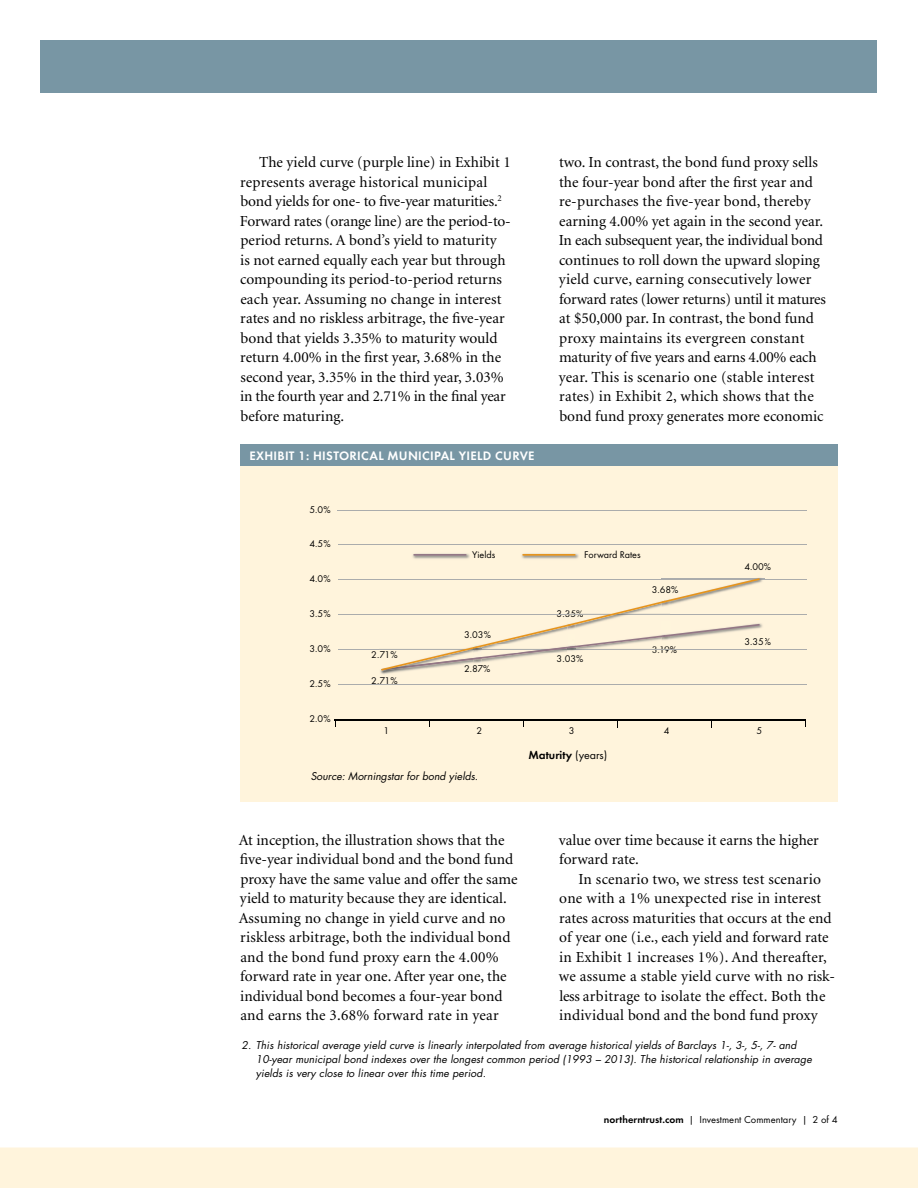
<style>
.page{position:relative;width:918px;height:1188px;background:#fff}
.page>*{position:absolute;margin:0;border:0;box-sizing:border-box;transform-origin:0 0}
.t1{font:15.3px/19.5px "Minion";color:#000}
.t2{font:700 12.75px "Function";letter-spacing:.025em;color:#fff}
.t3{font:700 12px "Function";color:#000}
.t4{font:italic 10.5px/13.8px "Futura";letter-spacing:.01em;color:#000}
.t5{font:10.5px "Function";color:#000}
.t6{font:10.2px "Function";color:#000}
.s1{font-weight:400}
.s2{font-weight:700}
</style>
<div class="page">
<div style="left:40px;top:40px;width:838px;height:53px;background:#7896a4"></div>
<div style="left:240px;top:461px;width:598px;height:341px;background:#fff4dc"></div>
<hr style="left:337px;top:510px;width:470px;height:1px;background:#abacac">
<hr style="left:335px;top:719px;width:471px;height:1px;background:#000">
<svg style="left:335px;top:720px;width:12px;height:7px"></svg>
<hr style="left:338px;top:684px;width:469px;height:1px;background:#abacac">
<hr style="left:338px;top:649px;width:468px;height:1px;background:#abacac">
<hr style="left:338px;top:614px;width:468px;height:1px;background:#abacac">
<hr style="left:338px;top:579px;width:469px;height:1px;background:#abacac">
<hr style="left:338px;top:544px;width:469px;height:1px;background:#abacac">
<img style="left:380px;top:670px;width:25px;height:4px">
<svg style="left:381px;top:578px;width:379px;height:93px"></svg>
<img style="left:412px;top:553px;width:58px;height:6px">
<hr style="left:413px;top:554px;width:54px;height:2px;background:#937785">
<img style="left:521px;top:553px;width:58px;height:6px">
<hr style="left:522px;top:554px;width:54px;height:2px;background:#e6941d">
<div style="left:240px;top:444px;width:598px;height:22px;background:#7896a4"></div>
<div style="left:0;top:1148px;width:918px;height:40px;background:#fff4dc"></div>
<p class="t1" style="left:240px;top:153px;width:272px;text-indent:19px">The yield curve (purple line) in Exhibit 1 represents average historical municipal bond yields for one- to five-year maturities.<sup>2<br></sup>Forward rates (orange line) are the period-to&shy;period returns. A bond’s yield to maturity<br>is not earned equally each year but through compounding its period-to-period returns each year. Assuming no change in interest rates and no riskless arbitrage, the five-year bond that yields 3.35% to maturity would return 4.00% in the first year, 3.68% in the second year, 3.35% in the third year, 3.03% in the fourth year and 2.71% in the final year before maturing.</p>
<p class="t2" style="left:249px;top:448px;width:287px">EXHIBIT 1: HISTORICAL MUNICIPAL YIELD CURVE</p>
<p class="t6" style="left:310px;top:504px;width:23px">5.0%</p>
<p class="t6" style="left:310px;top:538px;width:23px">4.5%</p>
<p class="t1" style="left:559px;top:153px;width:269px">two. In contrast, the bond fund proxy sells the four-year bond after the first year and re-purchases the five-year bond, thereby earning 4.00% yet again in the second year.<br>In each subsequent year, the individual bond continues to roll down the upward sloping yield curve, earning consecutively lower forward rates (lower returns) until it matures at $50,000 par. In contrast, the bond fund proxy maintains its evergreen constant maturity of five years and earns 4.00% each year. This is scenario one (stable interest rates) in Exhibit 2, which shows that the bond fund proxy generates more economic</p>
<p class="t6" style="left:310px;top:573px;width:23px">4.0%</p>
<p class="t6" style="left:310px;top:608px;width:23px">3.5%</p>
<p class="t6" style="left:310px;top:643px;width:23px">3.0%</p>
<p class="t6" style="left:310px;top:678px;width:23px">2.5%</p>
<p class="t6" style="left:310px;top:713px;width:23px">2.0%</p>
<p class="t6" style="left:371px;top:649px;width:28px">2.71%</p>
<p class="t6" style="left:371px;top:675px;width:28px">2.71%</p>
<p class="t6" style="left:472px;top:549px;width:25px">Yields</p>
<p class="t6" style="left:584px;top:549px;width:58px">Forward Rates</p>
<p class="t6" style="left:464px;top:629px;width:28px">3.03%</p>
<p class="t6" style="left:464px;top:663px;width:28px">2.87%</p>
<p class="t6" style="left:557px;top:608px;width:28px">3.35%</p>
<p class="t6" style="left:557px;top:653px;width:28px">3.03%</p>
<p class="t6" style="left:652px;top:584px;width:28px">3.68%</p>
<p class="t6" style="left:652px;top:644px;width:27px">3.19%</p>
<p class="t6" style="left:744px;top:561px;width:28px">4.00%</p>
<p class="t6" style="left:750px;top:636px;width:23px">. %</p>
<p class="t6" style="left:744px;top:636px;width:21px">335</p>
<p class="t6" style="left:383px;top:725px;width:7px">1</p>
<p class="t6" style="left:476px;top:725px;width:7px">2</p>
<p class="t6" style="left:569px;top:725px;width:7px">3</p>
<p class="t6" style="left:664px;top:725px;width:7px">4</p>
<p class="t6" style="left:757px;top:725px;width:7px">5</p>
<p class="t3" style="left:528px;top:748px;width:80px">MATURITY <span class="s1">(years)</span></p>
<p class="t4" style="left:311px;top:769px;width:169px">Source: Morningstar for bond yields.</p>
<p class="t1" style="left:239px;top:831px;width:280px">At inception, the illustration shows that the five-year individual bond and the bond fund proxy have the same value and offer the same yield to maturity because they are identical.<br>Assuming no change in yield curve and no riskless arbitrage, both the individual bond and the bond fund proxy earn the 4.00% forward rate in year one. After year one, the individual bond becomes a four-year bond and earns the 3.68% forward rate in year</p>
<p class="t1" style="left:559px;top:831px;width:262px">value over time because it earns the higher forward rate.</p>
<p class="t1" style="left:559px;top:870px;width:278px;text-indent:19px">In scenario two, we stress test scenario one with a 1% unexpected rise in interest rates across maturities that occurs at the end of year one (i.e., each yield and forward rate in Exhibit 1 increases 1%). And thereafter, we assume a stable yield curve with no risk&shy;less arbitrage to isolate the effect. Both the individual bond and the bond fund proxy</p>
<p class="t4" style="left:256px;top:1038px;width:557px;text-indent:-14px">2. This historical average yield curve is linearly interpolated from average historical yields of Barclays 1-, 3-, 5-, 7- and<br>10-year municipal bond indexes over the longest common period (1993 – 2013). The historical relationship in average yields is very close to linear over this time period.</p>
<p class="t5" style="left:604px;top:1113px;width:235px"><span class="s2">NORTHERNTRUST.COM</span> | Investment Commentary | 2 of 4</p>
</div>
